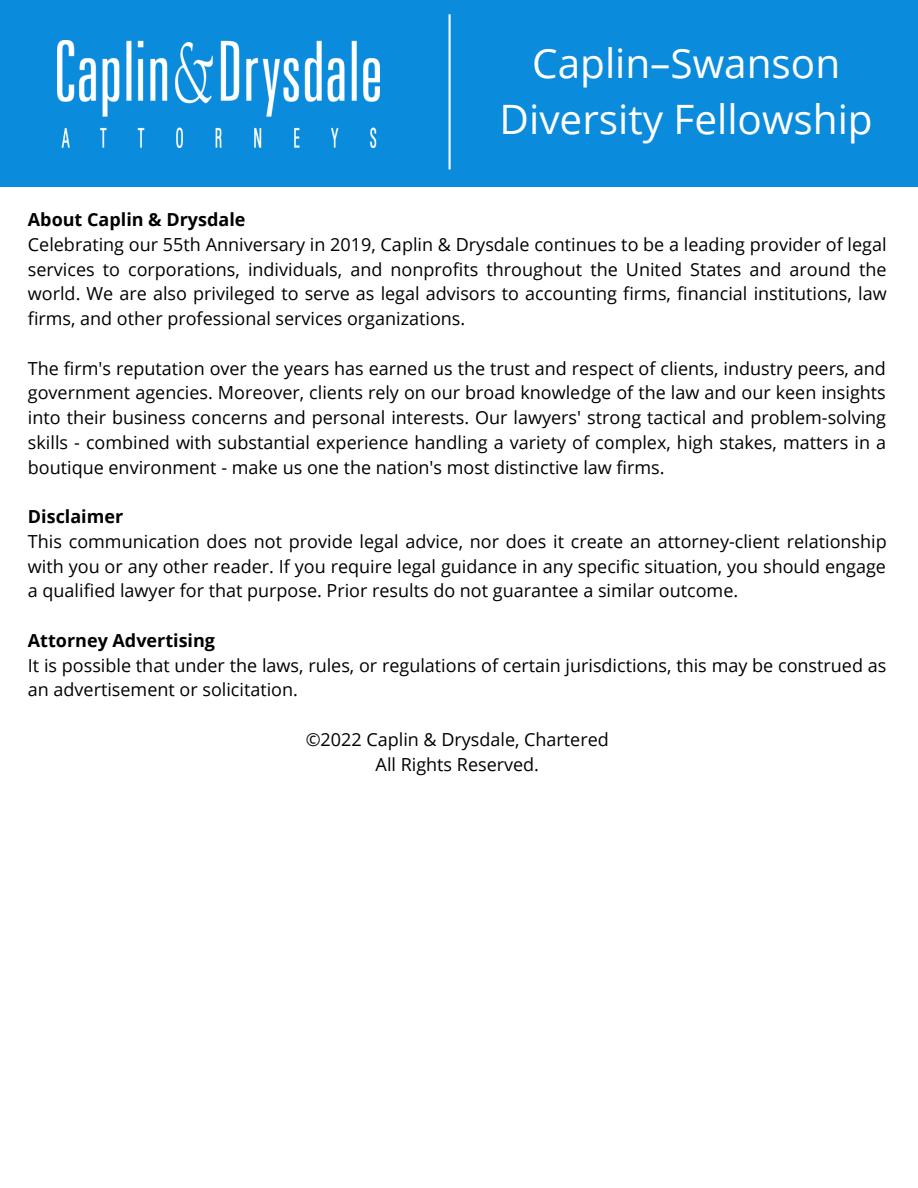
<style>
.page{position:relative;width:918px;height:1188px;background:#fff}
.page>*{position:absolute;margin:0;border:0;box-sizing:border-box;transform-origin:0 0}
.t1{font:40.5px "Open Sans";color:#fff}
.t2{font:18px/24.8px "Open Sans";color:#000;text-align:justify}
.t3{font:700 18px "Open Sans";color:#000}
</style>
<div class="page">
<div style="left:0;top:0;width:918px;height:187px;background:#0a8bdc"></div>
<svg style="left:449px;top:14px;width:2px;height:155px"></svg>
<img style="left:57px;top:41px;width:322px;height:107px">
<p class="t1" style="left:532px;top:35px;width:309px">Caplin–Swanson</p>
<p class="t1" style="left:500px;top:91px;width:375px">Diversity Fellowship</p>
<p class="t3" style="left:28px;top:207px;width:219px">About Caplin &amp; Drysdale</p>
<p class="t2" style="left:28px;top:232px;width:860px">Celebrating our 55th Anniversary in 2019, Caplin &amp; Drysdale continues to be a leading provider of legal services to corporations, individuals, and nonprofits throughout the United States and around the world. We are also privileged to serve as legal advisors to accounting firms, financial institutions, law firms, and other professional services organizations.</p>
<p class="t2" style="left:28px;top:355px;width:860px">The firm's reputation over the years has earned us the trust and respect of clients, industry peers, and government agencies. Moreover, clients rely on our broad knowledge of the law and our keen insights into their business concerns and personal interests. Our lawyers' strong tactical and problem-solving skills - combined with substantial experience handling a variety of complex, high stakes, matters in a boutique environment - make us one the nation's most distinctive law firms.</p>
<p class="t3" style="left:28px;top:504px;width:97px">Disclaimer</p>
<p class="t2" style="left:28px;top:529px;width:860px">This communication does not provide legal advice, nor does it create an attorney-client relationship with you or any other reader. If you require legal guidance in any specific situation, you should engage a qualified lawyer for that purpose. Prior results do not guarantee a similar outcome.</p>
<p class="t3" style="left:28px;top:628px;width:189px">Attorney Advertising</p>
<p class="t2" style="left:28px;top:652px;width:860px">It is possible that under the laws, rules, or regulations of certain jurisdictions, this may be construed as an advertisement or solicitation.</p>
<p class="t2" style="left:306px;top:727px;width:305px">©2022 Caplin &amp; Drysdale, Chartered</p>
<p class="t2" style="left:376px;top:751px;width:165px">All Rights Reserved.</p>
</div>
